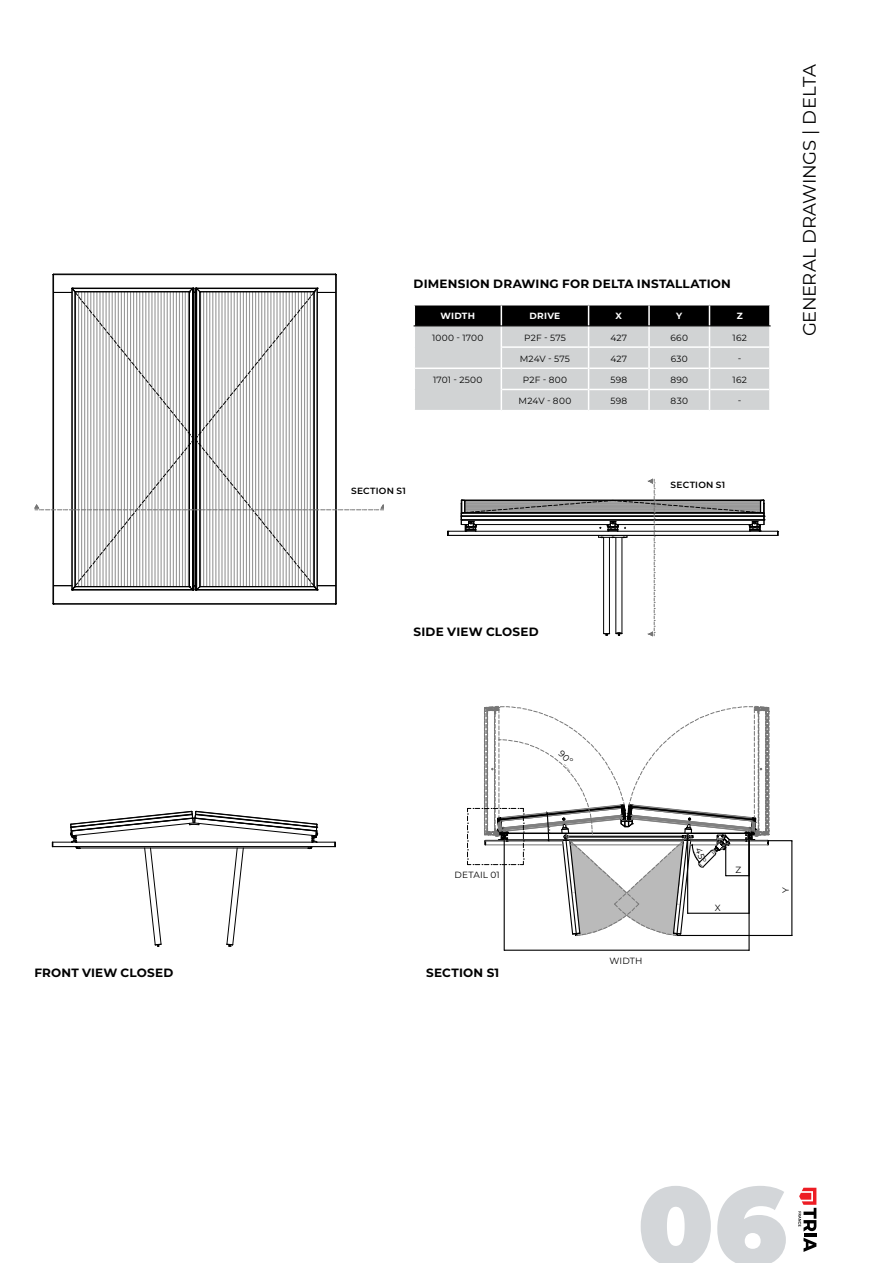
<style>
.page{position:relative;width:893px;height:1263px;background:#fff}
.page>*{position:absolute;margin:0;border:0;box-sizing:border-box;transform-origin:0 0}
.t1{font:900 110.7px "Montserrat";color:#d3d6d9}
.t2{font:18px "Montserrat";letter-spacing:-.015em;color:#000}
.t3{font:700 12px "Montserrat";letter-spacing:.015em;color:#000}
.t4{font:9px "Montserrat";letter-spacing:.025em;color:#000}
.t5{font:600 9px "Montserrat";letter-spacing:.025em;color:#000}
.t6{font:700 9px "Montserrat";letter-spacing:.025em;color:#fff}
.t7{font:3.3px "Arial";color:#000}
.t8{font:3.3px "Arial";color:#767676}
</style>
<div class="page">
<svg style="left:798px;top:1188px;width:18px;height:64px"></svg>
<hr style="left:748px;top:840px;width:2px;height:110px;background:#000">
<hr style="left:504px;top:840px;width:1px;height:110px;background:#000">
<hr style="left:504px;top:950px;width:245px;height:1px;background:#000">
<svg style="left:34px;top:273px;width:350px;height:332px"></svg>
<hr style="left:53px;top:842px;width:282px;height:1px;background:#000">
<svg style="left:70px;top:810px;width:248px;height:137px"></svg>
<hr style="left:53px;top:846px;width:282px;height:1px;background:#000">
<svg style="left:51px;top:841px;width:3px;height:7px"></svg>
<svg style="left:333px;top:841px;width:3px;height:7px"></svg>
<svg style="left:414px;top:305px;width:356px;height:105px;background:#abadad"></svg>
<hr style="left:769px;top:305px;width:2px;height:21px;background:#fff">
<hr style="left:414px;top:326px;width:87px;height:1px;background:#000">
<hr style="left:501px;top:326px;width:88px;height:1px;background:#000">
<hr style="left:589px;top:326px;width:60px;height:1px;background:#000">
<hr style="left:649px;top:326px;width:60px;height:1px;background:#000">
<hr style="left:709px;top:326px;width:62px;height:1px;background:#000">
<svg style="left:447px;top:478px;width:346px;height:459px"></svg>
<h3 class="t3" style="left:414px;top:275px;width:319px">DIMENSION DRAWING FOR DELTA INSTALLATION</h3>
<p class="t6" style="left:441px;top:310px;width:36px">WIDTH</p>
<p class="t6" style="left:530px;top:310px;width:32px">DRIVE</p>
<p class="t6" style="left:616px;top:310px;width:8px">X</p>
<p class="t6" style="left:676px;top:310px;width:8px">Y</p>
<p class="t6" style="left:737px;top:310px;width:8px">Z</p>
<p class="t4" style="left:432px;top:331px;width:53px">1000 - 1700</p>
<p class="t4" style="left:524px;top:331px;width:43px">P2F - 575</p>
<p class="t4" style="left:610px;top:331px;width:18px">427</p>
<p class="t4" style="left:670px;top:331px;width:19px">660</p>
<p class="t4" style="left:733px;top:331px;width:16px">162</p>
<p class="t4" style="left:520px;top:352px;width:52px">M24V - 575</p>
<p class="t4" style="left:610px;top:352px;width:18px">427</p>
<p class="t4" style="left:671px;top:352px;width:19px">630</p>
<p class="t4" style="left:738px;top:352px;width:5px">-</p>
<p class="t4" style="left:433px;top:374px;width:51px">1701 - 2500</p>
<p class="t4" style="left:523px;top:374px;width:46px">P2F - 800</p>
<p class="t4" style="left:610px;top:374px;width:18px">598</p>
<p class="t4" style="left:670px;top:374px;width:19px">890</p>
<p class="t4" style="left:733px;top:374px;width:16px">162</p>
<p class="t4" style="left:519px;top:395px;width:54px">M24V - 800</p>
<p class="t4" style="left:610px;top:395px;width:18px">598</p>
<p class="t4" style="left:671px;top:395px;width:19px">830</p>
<p class="t4" style="left:738px;top:395px;width:5px">-</p>
<p class="t5" style="left:351px;top:484px;width:56px">SECTION S1</p>
<p class="t5" style="left:671px;top:478px;width:56px">SECTION S1</p>
<h2 class="t2" style="left:797px;top:336px;width:274px;rotate:-90deg">GENERAL DRAWINGS | DELTA</h2>
<h3 class="t3" style="left:414px;top:623px;width:127px">SIDE VIEW CLOSED</h3>
<p class="t4" style="left:455px;top:869px;width:47px">DETAIL 01</p>
<h3 class="t3" style="left:34px;top:964px;width:140px">FRONT VIEW CLOSED</h3>
<h3 class="t3" style="left:426px;top:964px;width:75px">SECTION S1</h3>
<p class="t8" style="left:566px;top:763px;width:11px;rotate:47deg">• • ••••</p>
<p class="t7" style="left:552px;top:827px;width:7px;rotate:90deg">• •••</p>
<p class="t4" style="left:609px;top:955px;width:34px">WIDTH</p>
<p class="t7" style="left:696px;top:851px;width:11px;rotate:69deg">• • ••••</p>
<p class="t4" style="left:715px;top:901px;width:7px">X</p>
<p class="t4" style="left:735px;top:864px;width:7px">Z</p>
<p class="t4" style="left:779px;top:893px;width:7px;rotate:-90deg">Y</p>
<h1 class="t1" style="left:637px;top:1143px;width:151px">06</h1>
</div>
